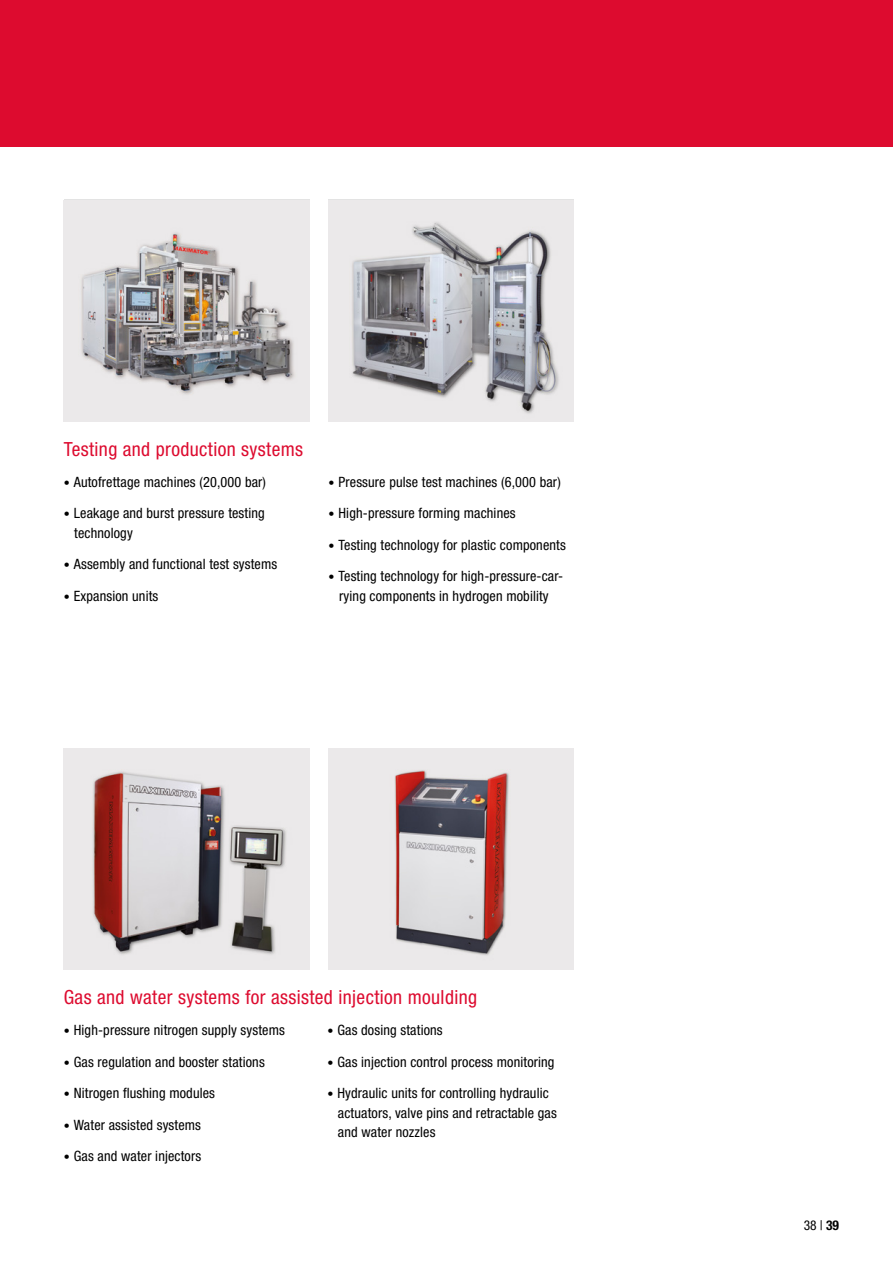
<style>
.page{position:relative;width:893px;height:1263px;background:#fff}
.page>*{position:absolute;margin:0;border:0;box-sizing:border-box;transform-origin:0 0}
.t1{font:condensed 19.5px "Helvetica Neue LT Std";letter-spacing:.02em;color:#dd0b2f}
.t2{font:condensed 14.25px/19.5px "Helvetica Neue LT Std";letter-spacing:.01em;color:#000}
.t3{font:condensed 13.5px "Helvetica Neue LT Std";color:#000}
.s1{font-size:12px}
.s2{font-weight:700}
</style>
<div class="page">
<div style="left:0;top:0;width:893px;height:146px;background:#dd0b2f"></div>
<img style="left:328px;top:200px;width:246px;height:222px">
<img style="left:63px;top:201px;width:246px;height:221px">
<img style="left:328px;top:748px;width:246px;height:221px">
<img style="left:64px;top:748px;width:245px;height:221px">
<h1 class="t1" style="left:64px;top:438px;width:241px">Testing and production systems</h1>
<p class="t2" style="left:64px;top:472px;width:204px"><span class="s1">•</span> Autofrettage machines (20,000 bar)</p>
<p class="t2" style="left:74px;top:503px;width:192px;text-indent:-11px"><span class="s1">•</span> Leakage and burst pressure testing technology</p>
<p class="t2" style="left:64px;top:554px;width:215px"><span class="s1">•</span> Assembly and functional test systems</p>
<p class="t2" style="left:64px;top:586px;width:96px"><span class="s1">•</span> Expansion units</p>
<p class="t2" style="left:328px;top:472px;width:234px"><span class="s1">•</span> Pressure pulse test machines (6,000 bar)</p>
<p class="t2" style="left:328px;top:503px;width:189px"><span class="s1">•</span> High-pressure forming machines</p>
<p class="t2" style="left:328px;top:535px;width:239px"><span class="s1">•</span> Testing technology for plastic components</p>
<p class="t2" style="left:328px;top:566px;width:236px;text-align:center"><span class="s1">•</span> Testing technology for high-pressure-car&shy;rying components in hydrogen mobility</p>
<h1 class="t1" style="left:64px;top:986px;width:415px">Gas and water systems for assisted injection moulding</h1>
<p class="t2" style="left:64px;top:1020px;width:223px"><span class="s1">•</span> High-pressure nitrogen supply systems</p>
<p class="t2" style="left:64px;top:1052px;width:203px"><span class="s1">•</span> Gas regulation and booster stations</p>
<p class="t2" style="left:64px;top:1083px;width:153px"><span class="s1">•</span> Nitrogen flushing modules</p>
<p class="t2" style="left:64px;top:1115px;width:139px"><span class="s1">•</span> Water assisted systems</p>
<p class="t2" style="left:64px;top:1146px;width:139px"><span class="s1">•</span> Gas and water injectors</p>
<p class="t2" style="left:327px;top:1020px;width:117px"><span class="s1">•</span> Gas dosing stations</p>
<p class="t2" style="left:327px;top:1052px;width:229px"><span class="s1">•</span> Gas injection control process monitoring</p>
<p class="t2" style="left:338px;top:1083px;width:220px;text-indent:-11px"><span class="s1">•</span> Hydraulic units for controlling hydraulic actuators, valve pins and retractable gas and water nozzles</p>
<p class="t3" style="left:804px;top:1217px;width:37px">38 | <span class="s2">39</span></p>
</div>
